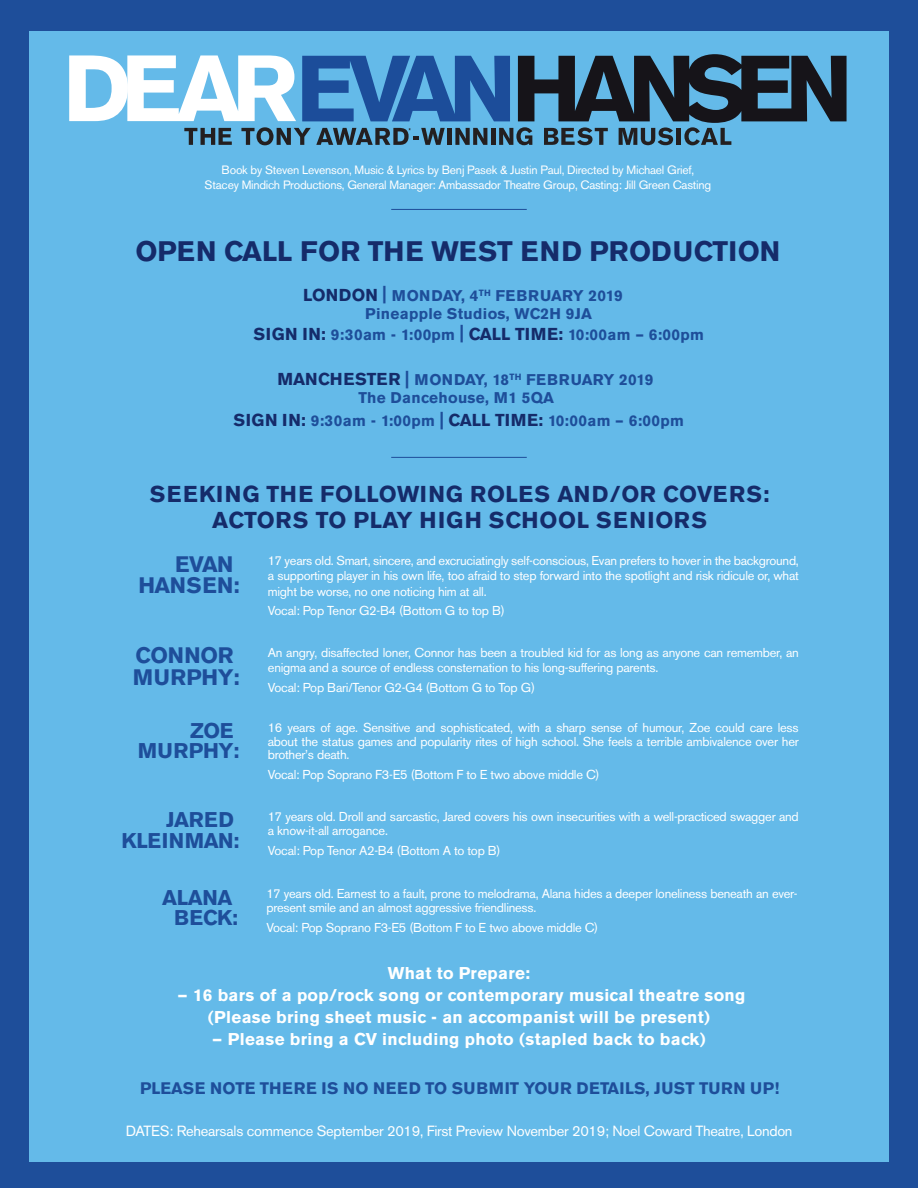
<style>
.page{position:relative;width:918px;height:1188px;background:#1e4e9a}
.page>*{position:absolute;margin:0;border:0;box-sizing:border-box;transform-origin:0 0}
.t1{font:700 28.05px "Akzidenz Grotesk BE";color:#152b6a}
.t2{font:700 22.8px/25.7px "Akzidenz Grotesk BE";letter-spacing:.04em;color:#152b6a;text-align:center}
.t3{font:700 22.2px/21.1px "Akzidenz Grotesk BE";letter-spacing:-.02em;color:#1e4e9a;text-align:right}
.t4{font:700 21.15px/20.1px "Akzidenz Grotesk BE";color:#1e4e9a;text-align:right}
.t5{font:700 21.15px/20.1px "Akzidenz Grotesk BE";letter-spacing:-.02em;color:#1e4e9a;text-align:center}
.t6{font:700 16.95px/22.2px "Akzidenz Grotesk BE";letter-spacing:.02em;color:#fff;text-align:center}
.t7{font:700 16.5px "Akzidenz Grotesk BE";letter-spacing:.02em;color:#1e4e9a}
.t8{font:700 15.45px/18.1px "Akzidenz Grotesk BE";letter-spacing:.02em;color:#1e4e9a}
.t9{font:14.7px "Akzidenz Grotesk BE";letter-spacing:-.02em;color:#fff}
.t10{font:12.9px/14px "Akzidenz Grotesk BE";letter-spacing:-.02em;color:#fff}
.t11{font:12px/15px "Akzidenz Grotesk BE";letter-spacing:-.02em;color:#fff;text-align:center}
.s1{font-size:17.1px;color:#152b6a}
.s2{font-size:17.55px}
</style>
<div class="page">
<div style="left:29px;top:32px;width:860px;height:1130px;background:#64bae9"></div>
<hr style="left:391px;top:209px;width:136px;height:1px;background:#1e4e9a">
<hr style="left:391px;top:457px;width:136px;height:1px;background:#1e4e9a">
<svg style="left:69px;top:54px;width:778px;height:91px"></svg>
<p class="t11" style="left:205px;top:163px;width:508px">Book by Steven Levenson, Music &amp; Lyrics by Benj Pasek &amp; Justin Paul, Directed by Michael Grief,<br>Stacey Mindich Productions, General Manager: Ambassador Theatre Group, Casting: Jill Green Casting</p>
<h1 class="t1" style="left:135px;top:235px;width:646px">OPEN CALL FOR THE WEST END PRODUCTION</h1>
<p class="t8" style="left:365px;top:287px;width:259px;text-indent:-62px"><span class="s1">LONDON</span> <span class="s2">|</span> MONDAY, 4 <sup>TH</sup> FEBRUARY 2019<br>Pineapple Studios, WC2H 9JA</p>
<p class="t8" style="left:253px;top:326px;width:452px"><span class="s1">SIGN IN:</span> 9:30am - 1:00pm <span class="s2">|</span> <span class="s1">CALL TIME:</span> 10:00am – 6:00pm</p>
<p class="t8" style="left:359px;top:371px;width:296px;text-indent:-81px"><span class="s1">MANCHESTER</span> <span class="s2">|</span> MONDAY, 18 <sup>TH</sup> FEBRUARY 2019<br>The Dancehouse, M1 5QA</p>
<p class="t8" style="left:233px;top:412px;width:452px"><span class="s1">SIGN IN:</span> 9:30am - 1:00pm <span class="s2">|</span> <span class="s1">CALL TIME:</span> 10:00am – 6:00pm</p>
<h2 class="t2" style="left:150px;top:482px;width:621px">SEEKING THE FOLLOWING ROLES AND/OR COVERS:<br>ACTORS TO PLAY HIGH SCHOOL SENIORS</h2>
<h3 class="t3" style="left:138px;top:554px;width:103px">EVAN<br>HANSEN:</h3>
<p class="t10" style="left:268px;top:553px;width:533px;line-height:15.1px;text-align:justify">17 years old. Smart, sincere, and excruciatingly self-conscious, Evan prefers to hover in the background, a supporting player in his own life, too afraid to step forward into the spotlight and risk ridicule or, what might be worse, no one noticing him at all.</p>
<p class="t10" style="left:268px;top:604px;width:238px">Vocal: Pop Tenor G2-B4 (Bottom G to top B)</p>
<h3 class="t3" style="left:133px;top:645px;width:108px;text-align:left">CONNOR<br>MURPHY:</h3>
<p class="t10" style="left:268px;top:645px;width:533px;line-height:15.1px">An angry, disaffected loner, Connor has been a troubled kid for as long as anyone can remember, an enigma and a source of endless consternation to his long-suffering parents.</p>
<p class="t10" style="left:268px;top:680px;width:269px">Vocal: Pop Bari/Tenor G2-G4 (Bottom G to Top G)</p>
<p class="t10" style="left:268px;top:720px;width:533px;text-align:justify">16 years of age. Sensitive and sophisticated, with a sharp sense of humour, Zoe could care less about the status games and popularity rites of high school. She feels a terrible ambivalence over her brother’s death.</p>
<p class="t10" style="left:268px;top:768px;width:333px">Vocal: Pop Soprano F3-E5 (Bottom F to E two above middle C)</p>
<h3 class="t4" style="left:138px;top:721px;width:103px">ZOE<br>MURPHY:</h3>
<h3 class="t4" style="left:122px;top:810px;width:119px">JARED<br>KLEINMAN:</h3>
<h3 class="t5" style="left:162px;top:888px;width:77px">ALANA<br>BECK:</h3>
<p class="t10" style="left:268px;top:810px;width:532px">17 years old. Droll and sarcastic, Jared covers his own insecurities with a well-practiced swagger and a know-it-all arrogance.</p>
<p class="t10" style="left:268px;top:844px;width:234px">Vocal: Pop Tenor A2-B4 (Bottom A to top B)</p>
<p class="t10" style="left:266px;top:887px;width:533px">17 years old. Earnest to a fault, prone to melodrama, Alana hides a deeper loneliness beneath an ever&shy;present smile and an almost aggressive friendliness.</p>
<p class="t10" style="left:266px;top:921px;width:333px">Vocal: Pop Soprano F3-E5 (Bottom F to E two above middle C)</p>
<h3 class="t6" style="left:388px;top:962px;width:144px">What to Prepare:</h3>
<h3 class="t6" style="left:177px;top:984px;width:569px">— 16 bars of a pop/rock song or contemporary musical theatre song (Please bring sheet music - an accompanist will be present)</h3>
<h3 class="t6" style="left:212px;top:1028px;width:495px">— Please bring a CV including photo (stapled back to back)</h3>
<p class="t7" style="left:140px;top:1079px;width:641px">PLEASE NOTE THERE IS NO NEED TO SUBMIT YOUR DETAILS, JUST TURN UP!</p>
<p class="t9" style="left:126px;top:1122px;width:668px">DATES: Rehearsals commence September 2019, First Preview November 2019; Noel Coward Theatre, London</p>
</div>
